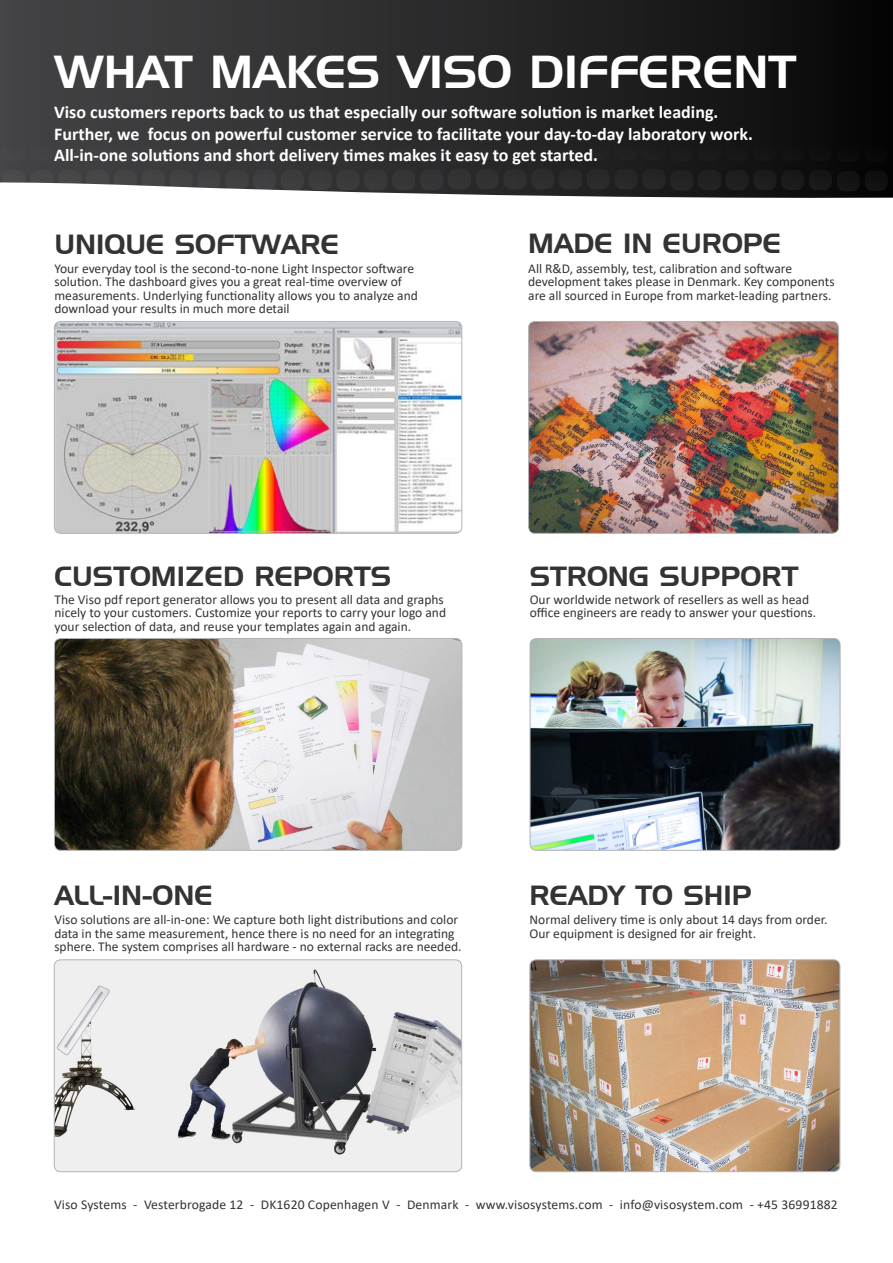
<style>
.page{position:relative;width:893px;height:1263px;background:#fff}
.page>*{position:absolute;margin:0;border:0;box-sizing:border-box;transform-origin:0 0}
.t1{font:45px "Handel Gothic BT";color:#fff}
.t2{font:27px "Handel Gothic BT";color:#333334}
.t3{font:700 18px/21.6px "Calibri";color:#fff}
.t4{font:13.5px/13.5px "Calibri";color:#333334}
</style>
<div class="page">
<svg style="left:0;top:0;width:893px;height:198px;background:#282728"></svg>
<svg style="left:0;top:153px;width:887px;height:45px"></svg>
<div style="left:3px;top:141px;width:23px;height:20px;background:#454547;border-radius:8px"></div>
<div style="left:30px;top:141px;width:24px;height:20px;background:#424244;border-radius:8px"></div>
<div style="left:58px;top:141px;width:23px;height:20px;background:#424142;border-radius:8px"></div>
<div style="left:86px;top:141px;width:23px;height:20px;background:#414042;border-radius:8px"></div>
<div style="left:114px;top:141px;width:23px;height:20px;background:#3f3f40;border-radius:8px"></div>
<div style="left:142px;top:141px;width:23px;height:20px;background:#3e3d3f;border-radius:8px"></div>
<div style="left:170px;top:141px;width:23px;height:20px;background:#3c3c3d;border-radius:8px"></div>
<div style="left:197px;top:141px;width:23px;height:20px;background:#3b3a3c;border-radius:8px"></div>
<div style="left:225px;top:141px;width:23px;height:20px;background:#39393a;border-radius:8px"></div>
<div style="left:448px;top:140px;width:23px;height:20px;background:#2b2b2c;border-radius:8px"></div>
<div style="left:698px;top:141px;width:23px;height:20px;background:#191919;border-radius:8px"></div>
<div style="left:253px;top:141px;width:23px;height:20px;background:#383739;border-radius:8px"></div>
<div style="left:476px;top:140px;width:23px;height:20px;background:#29292a;border-radius:8px"></div>
<div style="left:670px;top:141px;width:23px;height:20px;background:#1b1b1c;border-radius:8px"></div>
<div style="left:281px;top:141px;width:23px;height:20px;background:#363637;border-radius:8px"></div>
<div style="left:503px;top:140px;width:23px;height:20px;background:#272728;border-radius:8px"></div>
<div style="left:309px;top:141px;width:23px;height:20px;background:#343435;border-radius:8px"></div>
<div style="left:531px;top:140px;width:23px;height:20px;background:#252526;border-radius:8px"></div>
<div style="left:336px;top:141px;width:24px;height:20px;background:#333233;border-radius:8px"></div>
<div style="left:559px;top:140px;width:23px;height:20px;background:#232324;border-radius:8px"></div>
<div style="left:364px;top:141px;width:23px;height:20px;background:#313132;border-radius:8px"></div>
<div style="left:587px;top:140px;width:23px;height:20px;background:#212122;border-radius:8px"></div>
<div style="left:392px;top:141px;width:23px;height:20px;background:#2f2f30;border-radius:8px"></div>
<div style="left:615px;top:140px;width:23px;height:20px;background:#1f1f20;border-radius:8px"></div>
<div style="left:420px;top:141px;width:23px;height:20px;background:#2e2d2e;border-radius:8px"></div>
<div style="left:642px;top:140px;width:24px;height:20px;background:#1d1d1d;border-radius:8px"></div>
<svg style="left:3px;top:170px;width:23px;height:20px"></svg>
<svg style="left:30px;top:170px;width:24px;height:20px"></svg>
<svg style="left:58px;top:170px;width:23px;height:20px"></svg>
<svg style="left:86px;top:170px;width:23px;height:20px"></svg>
<svg style="left:114px;top:170px;width:23px;height:20px"></svg>
<svg style="left:142px;top:170px;width:23px;height:20px"></svg>
<svg style="left:170px;top:170px;width:23px;height:20px"></svg>
<svg style="left:197px;top:170px;width:23px;height:20px"></svg>
<div style="left:225px;top:170px;width:23px;height:20px;background:#404041;border-radius:8px"></div>
<div style="left:448px;top:169px;width:23px;height:20px;background:#333334;border-radius:8px"></div>
<div style="left:698px;top:170px;width:23px;height:20px;background:#212121;border-radius:8px"></div>
<div style="left:253px;top:170px;width:23px;height:20px;background:#3f3e40;border-radius:8px"></div>
<div style="left:476px;top:169px;width:23px;height:20px;background:#313132;border-radius:8px"></div>
<div style="left:670px;top:170px;width:23px;height:21px;background:#232324;border-radius:8px"></div>
<div style="left:281px;top:170px;width:23px;height:20px;background:#3d3d3e;border-radius:8px"></div>
<div style="left:503px;top:169px;width:23px;height:20px;background:#2f2f30;border-radius:8px"></div>
<div style="left:309px;top:170px;width:23px;height:20px;background:#3b3b3c;border-radius:8px"></div>
<div style="left:531px;top:169px;width:23px;height:20px;background:#2d2d2e;border-radius:8px"></div>
<div style="left:336px;top:170px;width:24px;height:20px;background:#3a393a;border-radius:8px"></div>
<div style="left:559px;top:169px;width:23px;height:20px;background:#2b2b2c;border-radius:8px"></div>
<div style="left:364px;top:170px;width:23px;height:20px;background:#383839;border-radius:8px"></div>
<div style="left:587px;top:169px;width:23px;height:20px;background:#29292a;border-radius:8px"></div>
<div style="left:392px;top:170px;width:23px;height:20px;background:#363637;border-radius:8px"></div>
<div style="left:615px;top:169px;width:23px;height:20px;background:#272728;border-radius:8px"></div>
<div style="left:420px;top:170px;width:23px;height:20px;background:#353435;border-radius:8px"></div>
<div style="left:642px;top:169px;width:24px;height:20px;background:#252525;border-radius:8px"></div>
<div style="left:865px;top:141px;width:23px;height:21px;background:#070707;border-radius:8px"></div>
<div style="left:837px;top:142px;width:23px;height:20px;background:#0a0a0b;border-radius:8px"></div>
<div style="left:725px;top:141px;width:24px;height:20px;background:#171617;border-radius:8px"></div>
<div style="left:753px;top:141px;width:23px;height:20px;background:#141414;border-radius:8px"></div>
<div style="left:781px;top:141px;width:23px;height:20px;background:#111;border-radius:8px"></div>
<div style="left:809px;top:141px;width:23px;height:20px;background:#0e0e0e;border-radius:8px"></div>
<div style="left:865px;top:171px;width:23px;height:20px;background:#101010;border-radius:8px"></div>
<div style="left:837px;top:171px;width:23px;height:20px;background:#131314;border-radius:8px"></div>
<div style="left:725px;top:170px;width:24px;height:20px;background:#1f1f20;border-radius:8px"></div>
<div style="left:753px;top:170px;width:23px;height:20px;background:#1d1d1d;border-radius:8px"></div>
<div style="left:781px;top:170px;width:23px;height:20px;background:#1a1a1a;border-radius:8px"></div>
<div style="left:809px;top:170px;width:23px;height:20px;background:#171717;border-radius:8px"></div>
<img style="left:54px;top:961px;width:408px;height:211px">
<div style="left:54px;top:959px;width:408px;height:213px;border:1px solid #b1b4b6;border-radius:6px"></div>
<img style="left:531px;top:961px;width:309px;height:211px">
<div style="left:529px;top:959px;width:311px;height:213px;border:1px solid #b1b4b6;border-radius:6px"></div>
<img style="left:530px;top:638px;width:310px;height:211px">
<div style="left:530px;top:638px;width:310px;height:213px;border:1px solid #b1b4b6;border-radius:6px"></div>
<img style="left:54px;top:638px;width:408px;height:211px">
<div style="left:54px;top:638px;width:408px;height:213px;border:1px solid #b1b4b6;border-radius:6px"></div>
<img style="left:56px;top:322px;width:406px;height:210px">
<div style="left:54px;top:321px;width:408px;height:213px;border:1px solid #b1b4b6;border-radius:6px"></div>
<img style="left:530px;top:321px;width:309px;height:211px">
<div style="left:528px;top:321px;width:311px;height:213px;border:1px solid #b1b4b6;border-radius:6px"></div>
<h1 class="t1" style="left:54px;top:45px;width:744px">WHAT MAKES VISO DIFFERENT</h1>
<p class="t3" style="left:54px;top:101px;width:700px">Viso customers reports back to us that especially our software solution is market leading.<br>Further, we focus on powerful customer service to facilitate your day-to-day laboratory work.<br>All-in-one solutions and short delivery times makes it easy to get started.</p>
<h2 class="t2" style="left:54px;top:228px;width:286px">UNIQUE SOFTWARE</h2>
<p class="t4" style="left:54px;top:261px;width:365px">Your everyday tool is the second-to-none Light Inspector software solution. The dashboard gives you a great real-time overview of measurements. Underlying functionality allows you to analyze and download your results in much more detail</p>
<h2 class="t2" style="left:528px;top:227px;width:255px">MADE IN EUROPE</h2>
<p class="t4" style="left:528px;top:261px;width:308px">All R&amp;D, assembly, test, calibration and software development takes please in Denmark. Key components are all sourced in Europe from market-leading partners.</p>
<h2 class="t2" style="left:55px;top:560px;width:338px">CUSTOMIZED REPORTS</h2>
<p class="t4" style="left:55px;top:592px;width:393px">The Viso pdf report generator allows you to present all data and graphs nicely to your customers. Customize your reports to carry your logo and your selection of data, and reuse your templates again and again.</p>
<h2 class="t2" style="left:530px;top:560px;width:270px">STRONG SUPPORT</h2>
<p class="t4" style="left:530px;top:592px;width:288px">Our worldwide network of resellers as well as head office engineers are ready to answer your questions.</p>
<h2 class="t2" style="left:54px;top:879px;width:160px">ALL-IN-ONE</h2>
<p class="t4" style="left:54px;top:912px;width:409px">Viso solutions are all-in-one: We capture both light distributions and color data in the same measurement, hence there is no need for an integrating sphere. The system comprises all hardware - no external racks are needed.</p>
<h2 class="t2" style="left:529px;top:879px;width:224px">READY TO SHIP</h2>
<p class="t4" style="left:529px;top:912px;width:300px">Normal delivery time is only about 14 days from order.<br>Our equipment is designed for air freight.</p>
<p class="t4" style="left:54px;top:1197px;width:785px">Viso Systems - Vesterbrogade 12 - DK1620 Copenhagen V - Denmark - www.visosystems.com - info@visosystem.com - +45 36991882</p>
</div>
